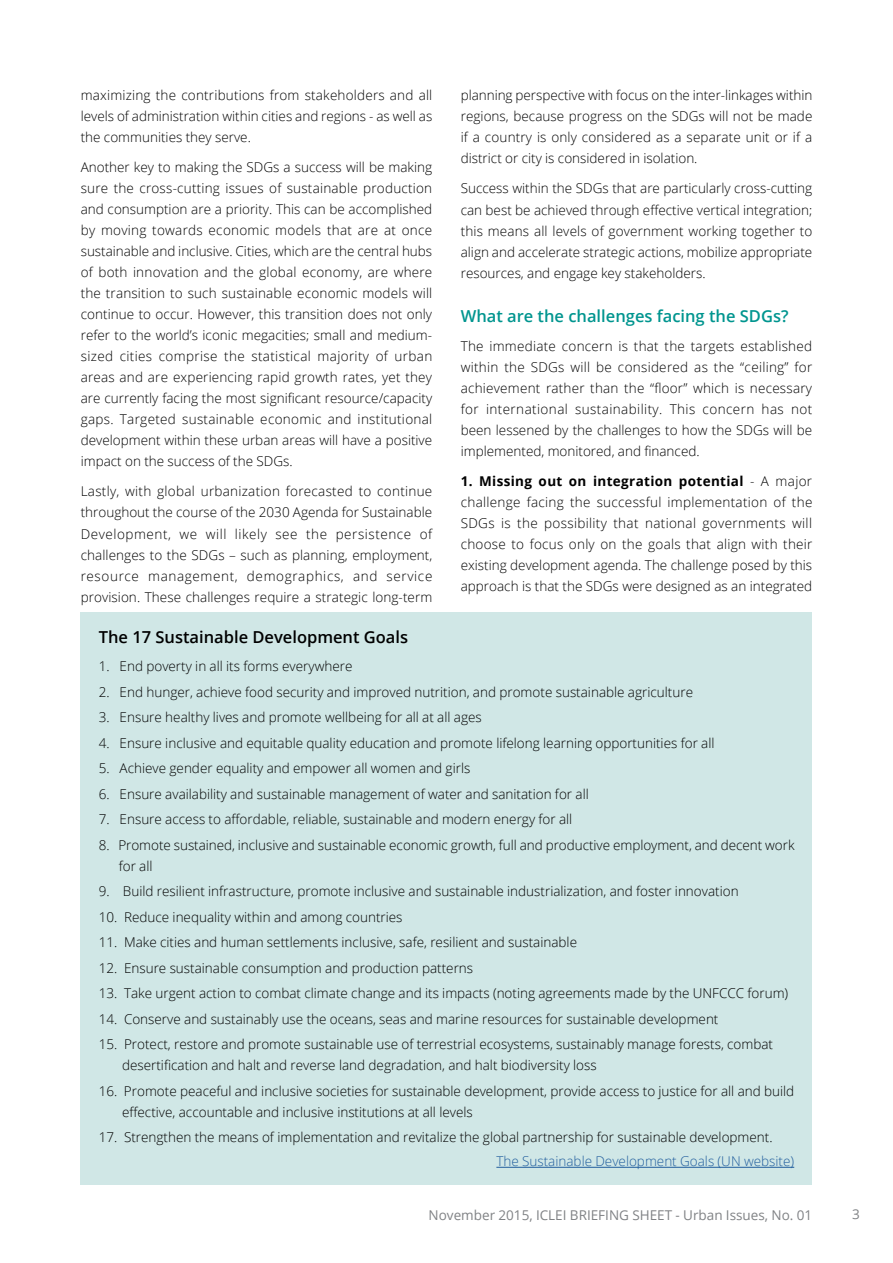
<style>
.page{position:relative;width:893px;height:1263px;background:#fff}
.page>*{position:absolute;margin:0;border:0;box-sizing:border-box;transform-origin:0 0}
.t1{font:600 16.5px "Open Sans";color:#00958f}
.t2{font:600 16.5px "Open Sans";color:#000}
.t3{font:300 13.5px/21px "Open Sans";color:#000;text-align:justify}
.t4{font:13.5px "Open Sans";color:#808285}
.t5{font:300 13.5px "Open Sans";color:#215e9e}
.s1{font-weight:700}
</style>
<div class="page">
<div style="left:81px;top:612px;width:731px;height:573px;background:#d0e7e6"></div>
<hr style="left:496px;top:1167px;width:298px;height:1px;background:#215e9e">
<p class="t3" style="left:81px;top:85px;width:353px">maximizing the contributions from stakeholders and all levels of administration within cities and regions - as well as the communities they serve.</p>
<p class="t3" style="left:81px;top:157px;width:353px">Another key to making the SDGs a success will be making sure the cross-cutting issues of sustainable production and consumption are a priority. This can be accomplished by moving towards economic models that are at once sustainable and inclusive. Cities, which are the central hubs of both innovation and the global economy, are where the transition to such sustainable economic models will continue to occur. However, this transition does not only refer to the world’s iconic megacities; small and medium&shy;sized cities comprise the statistical majority of urban areas and are experiencing rapid growth rates, yet they are currently facing the most significant resource/capacity gaps. Targeted sustainable economic and institutional development within these urban areas will have a positive impact on the success of the SDGs.</p>
<p class="t3" style="left:81px;top:481px;width:353px">Lastly, with global urbanization forecasted to continue throughout the course of the 2030 Agenda for Sustainable Development, we will likely see the persistence of challenges to the SDGs – such as planning, employment, resource management, demographics, and service provision. These challenges require a strategic long-term</p>
<p class="t3" style="left:461px;top:85px;width:353px">planning perspective with focus on the inter-linkages within regions, because progress on the SDGs will not be made if a country is only considered as a separate unit or if a district or city is considered in isolation.</p>
<p class="t3" style="left:461px;top:178px;width:353px">Success within the SDGs that are particularly cross-cutting can best be achieved through effective vertical integration; this means all levels of government working together to align and accelerate strategic actions, mobilize appropriate resources, and engage key stakeholders.</p>
<p class="t1" style="left:461px;top:305px;width:329px">What are the challenges facing the SDGs?</p>
<p class="t3" style="left:461px;top:335px;width:353px">The immediate concern is that the targets established within the SDGs will be considered as the “ceiling” for achievement rather than the “floor” which is necessary for international sustainability. This concern has not been lessened by the challenges to how the SDGs will be implemented, monitored, and financed.</p>
<p class="t3" style="left:461px;top:470px;width:353px"><span class="s1">1. Missing out on integration potential</span> - A major challenge facing the successful implementation of the SDGs is the possibility that national governments will choose to focus only on the goals that align with their existing development agenda. The challenge posed by this approach is that the SDGs were designed as an integrated</p>
<p class="t2" style="left:99px;top:625px;width:311px">The 17 Sustainable Development Goals</p>
<p class="t3" style="left:99px;top:655px;width:255px">1. End poverty in all its forms everywhere</p>
<p class="t3" style="left:99px;top:681px;width:596px">2. End hunger, achieve food security and improved nutrition, and promote sustainable agriculture</p>
<p class="t3" style="left:99px;top:706px;width:385px">3. Ensure healthy lives and promote wellbeing for all at all ages</p>
<p class="t3" style="left:99px;top:732px;width:617px">4. Ensure inclusive and equitable quality education and promote lifelong learning opportunities for all</p>
<p class="t3" style="left:99px;top:757px;width:373px">5. Achieve gender equality and empower all women and girls</p>
<p class="t3" style="left:99px;top:783px;width:491px">6. Ensure availability and sustainable management of water and sanitation for all</p>
<p class="t3" style="left:99px;top:808px;width:475px">7. Ensure access to affordable, reliable, sustainable and modern energy for all</p>
<p class="t3" style="left:119px;top:834px;width:677px;text-indent:-20px">8. Promote sustained, inclusive and sustainable economic growth, full and productive employment, and decent work for all</p>
<p class="t3" style="left:99px;top:880px;width:641px">9. Build resilient infrastructure, promote inclusive and sustainable industrialization, and foster innovation</p>
<p class="t3" style="left:99px;top:906px;width:305px">10. Reduce inequality within and among countries</p>
<p class="t3" style="left:99px;top:931px;width:480px">11. Make cities and human settlements inclusive, safe, resilient and sustainable</p>
<p class="t3" style="left:99px;top:957px;width:376px">12. Ensure sustainable consumption and production patterns</p>
<p class="t3" style="left:99px;top:982px;width:691px">13. Take urgent action to combat climate change and its impacts (noting agreements made by the UNFCCC forum)</p>
<p class="t3" style="left:99px;top:1008px;width:621px">14. Conserve and sustainably use the oceans, seas and marine resources for sustainable development</p>
<p class="t3" style="left:122px;top:1033px;width:653px;text-indent:-23px">15. Protect, restore and promote sustainable use of terrestrial ecosystems, sustainably manage forests, combat desertification and halt and reverse land degradation, and halt biodiversity loss</p>
<p class="t3" style="left:122px;top:1080px;width:674px;text-indent:-23px">16. Promote peaceful and inclusive societies for sustainable development, provide access to justice for all and build effective, accountable and inclusive institutions at all levels</p>
<p class="t3" style="left:99px;top:1126px;width:675px">17. Strengthen the means of implementation and revitalize the global partnership for sustainable development.</p>
<p class="t5" style="left:496px;top:1152px;width:299px">The Sustainable Development Goals (UN website)</p>
<p class="t4" style="left:429px;top:1206px;width:385px">November 2015, ICLEI BRIEFING SHEET - Urban Issues, No. 01</p>
<p class="t4" style="left:852px;top:1205px;width:9px">3</p>
</div>
